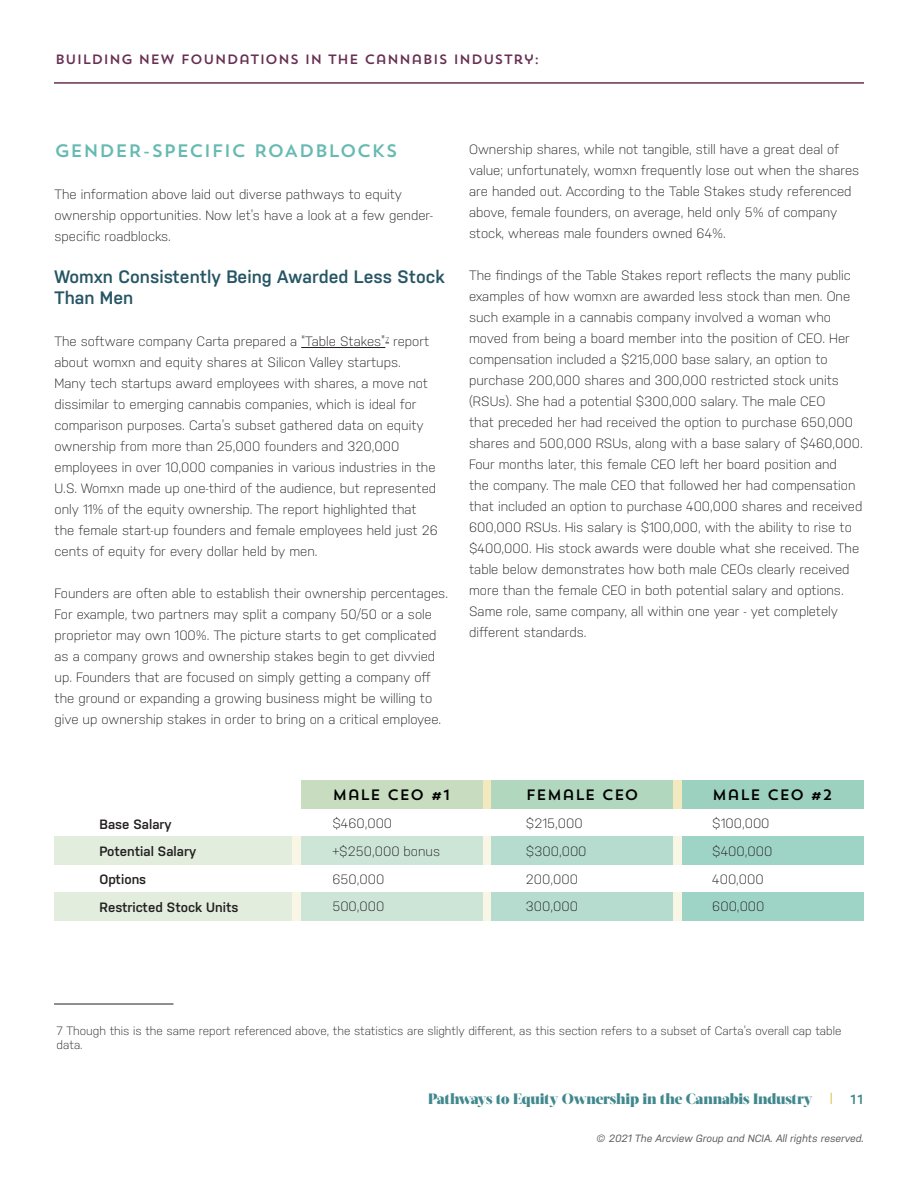
<style>
.page{position:relative;width:918px;height:1188px;background:#fff}
.page>*{position:absolute;margin:0;border:0;box-sizing:border-box;transform-origin:0 0}
.t1{font:600 18px/21px "Nudista";color:#265565}
.t2{font:18px "Trend Sans One";color:#66bab1}
.t3{font:900 15px "Acta Display";letter-spacing:-.01em;color:#41888d}
.t4{font:15px "Trend Sans One";color:#000}
.t5{font:300 13.5px/21px "Nudista";color:#231f20}
.t6{font:600 13.5px "Nudista";color:#231f20}
.t7{font:13.5px "Trend Sans One";color:#683053}
.t8{font:13.5px "Trend Sans One";color:#41888d}
.t9{font:300 12px/14.4px "Nudista";color:#231f20}
.t10{font:italic 10.5px "Nudista";color:#57585a}
</style>
<div class="page">
<hr style="left:54px;top:82px;width:810px;height:2px;background:#683053">
<hr style="left:301px;top:347px;width:84px;height:1px;background:#231f20">
<div style="left:301px;top:780px;width:563px;height:28px;background:#f2e9bf"></div>
<div style="left:54px;top:893px;width:810px;height:28px;background:#f9f6e6"></div>
<div style="left:54px;top:836px;width:810px;height:28px;background:#f9f6e6"></div>
<div style="left:55px;top:893px;width:237px;height:28px;background:#e2edde"></div>
<div style="left:55px;top:836px;width:237px;height:28px;background:#e2edde"></div>
<div style="left:301px;top:780px;width:182px;height:28px;background:#c8ddbf"></div>
<div style="left:301px;top:893px;width:182px;height:28px;background:#cce5d6"></div>
<div style="left:301px;top:836px;width:182px;height:28px;background:#cce5d6"></div>
<div style="left:492px;top:780px;width:181px;height:28px;background:#b2d7bf"></div>
<div style="left:492px;top:893px;width:181px;height:28px;background:#b5dcce"></div>
<div style="left:492px;top:836px;width:181px;height:28px;background:#b5dcce"></div>
<div style="left:682px;top:780px;width:181px;height:28px;background:#9dd1bf"></div>
<div style="left:682px;top:893px;width:181px;height:28px;background:#9ed4c6"></div>
<div style="left:682px;top:836px;width:181px;height:28px;background:#9ed4c6"></div>
<hr style="left:54px;top:1004px;width:119px;height:1px;background:#231f20">
<p class="t7" style="left:55px;top:51px;width:486px">BUILDING NEW FOUNDATIONS IN THE CANNABIS INDUSTRY:</p>
<p class="t2" style="left:55px;top:139px;width:345px">GENDER-SPECIFIC ROADBLOCKS</p>
<p class="t5" style="left:55px;top:183px;width:380px">The information above laid out diverse pathways to equity ownership opportunities. Now let’s have a look at a few gender&shy;specific roadblocks.</p>
<p class="t1" style="left:55px;top:265px;width:392px">Womxn Consistently Being Awarded Less Stock<br>Than Men</p>
<p class="t5" style="left:55px;top:330px;width:385px">The software company Carta prepared a “Table Stakes”<sup>7</sup> report about womxn and equity shares at Silicon Valley startups.<br>Many tech startups award employees with shares, a move not dissimilar to emerging cannabis companies, which is ideal for comparison purposes. Carta’s subset gathered data on equity ownership from more than 25,000 founders and 320,000 employees in over 10,000 companies in various industries in the U.S. Womxn made up one-third of the audience, but represented only 11% of the equity ownership. The report highlighted that the female start-up founders and female employees held just 26 cents of equity for every dollar held by men.</p>
<p class="t5" style="left:55px;top:582px;width:395px">Founders are often able to establish their ownership percentages.<br>For example, two partners may split a company 50/50 or a sole proprietor may own 100%. The picture starts to get complicated as a company grows and ownership stakes begin to get divvied up. Founders that are focused on simply getting a company off the ground or expanding a growing business might be willing to give up ownership stakes in order to bring on a critical employee.</p>
<p class="t5" style="left:469px;top:137px;width:392px">Ownership shares, while not tangible, still have a great deal of value; unfortunately, womxn frequently lose out when the shares are handed out. According to the Table Stakes study referenced above, female founders, on average, held only 5% of company stock, whereas male founders owned 64%.</p>
<p class="t5" style="left:469px;top:263px;width:395px">The findings of the Table Stakes report reflects the many public examples of how womxn are awarded less stock than men. One such example in a cannabis company involved a woman who moved from being a board member into the position of CEO. Her compensation included a $215,000 base salary, an option to purchase 200,000 shares and 300,000 restricted stock units (RSUs). She had a potential $300,000 salary. The male CEO<br>that preceded her had received the option to purchase 650,000 shares and 500,000 RSUs, along with a base salary of $460,000.<br>Four months later, this female CEO left her board position and<br>the company. The male CEO that followed her had compensation that included an option to purchase 400,000 shares and received 600,000 RSUs. His salary is $100,000, with the ability to rise to $400,000. His stock awards were double what she received. The table below demonstrates how both male CEOs clearly received more than the female CEO in both potential salary and options.<br>Same role, same company, all within one year - yet completely different standards.</p>
<p class="t6" style="left:100px;top:814px;width:74px">Base Salary</p>
<p class="t6" style="left:100px;top:842px;width:98px">Potential Salary</p>
<p class="t6" style="left:100px;top:870px;width:48px">Options</p>
<p class="t6" style="left:100px;top:897px;width:140px">Restricted Stock Units</p>
<p class="t4" style="left:332px;top:785px;width:120px">MALE CEO #1</p>
<p class="t5" style="left:332px;top:812px;width:61px">$460,000</p>
<p class="t5" style="left:332px;top:840px;width:109px">+$250,000 bonus</p>
<p class="t5" style="left:332px;top:867px;width:53px">650,000</p>
<p class="t5" style="left:332px;top:895px;width:54px">500,000</p>
<p class="t4" style="left:526px;top:785px;width:114px">FEMALE CEO</p>
<p class="t5" style="left:526px;top:812px;width:58px">$215,000</p>
<p class="t5" style="left:526px;top:840px;width:62px">$300,000</p>
<p class="t5" style="left:526px;top:867px;width:54px">200,000</p>
<p class="t5" style="left:526px;top:895px;width:54px">300,000</p>
<p class="t4" style="left:712px;top:785px;width:122px">MALE CEO #2</p>
<p class="t5" style="left:712px;top:812px;width:59px">$100,000</p>
<p class="t5" style="left:712px;top:840px;width:62px">$400,000</p>
<p class="t5" style="left:712px;top:867px;width:53px">400,000</p>
<p class="t5" style="left:712px;top:895px;width:54px">600,000</p>
<p class="t9" style="left:57px;top:1023px;width:786px">7 Though this is the same report referenced above, the statistics are slightly different, as this section refers to a subset of Carta’s overall cap table data.</p>
<p class="t3" style="left:428px;top:1090px;width:386px">Pathways to Equity Ownership in the Cannabis Industry</p>
<p class="t8" style="left:850px;top:1091px;width:16px">11</p>
<p class="t10" style="left:596px;top:1130px;width:269px">©️ 2021 The Arcview Group and NCIA. All rights reserved.</p>
</div>
